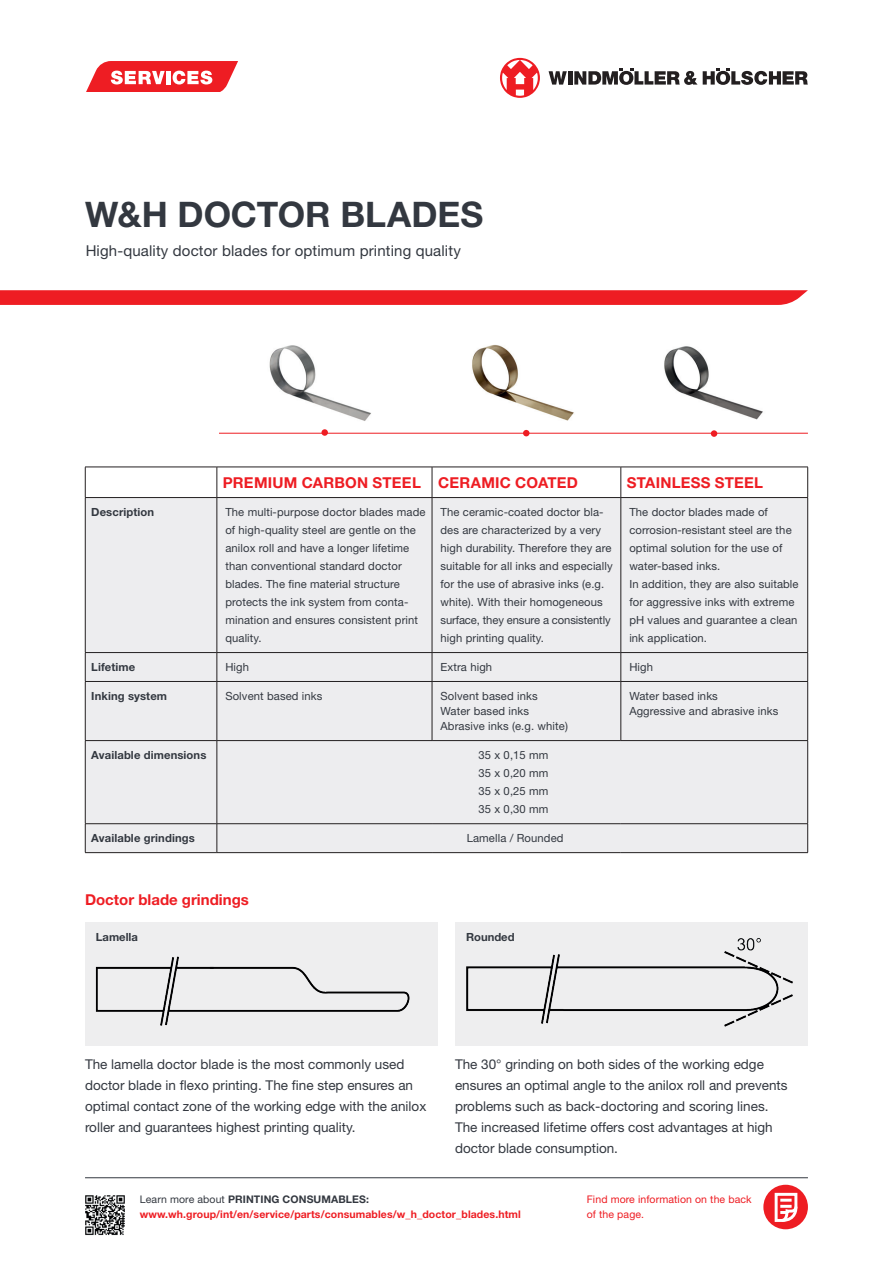
<style>
.page{position:relative;width:893px;height:1263px;background:#fff}
.page>*{position:absolute;margin:0;border:0;box-sizing:border-box;transform-origin:0 0}
.t1{font:700 35.25px "Helvetica Neue LT Std";color:#333840}
.t2{font:700 15px "Helvetica Neue LT Std";letter-spacing:.01em;color:#ee1d23}
.t3{font:15px "Helvetica Neue LT Std";letter-spacing:.01em;color:#333840}
.t4{font:13.5px/21px "Helvetica Neue LT Std";color:#333840}
.t5{font:11.25px/18px "Helvetica Neue LT Std";letter-spacing:.01em;color:#333840}
.t6{font:700 11.25px "Helvetica Neue LT Std";letter-spacing:.01em;color:#333840}
.t7{font:700 10.5px/15px "Helvetica Neue LT Std";letter-spacing:.01em;color:#ee1d23}
.t8{font:10.5px/15px "Helvetica Neue LT Std";letter-spacing:.01em;color:#ee1d23}
.s1{font-weight:400;color:#333840}
.s2{color:#333840}
</style>
<div class="page">
<svg style="left:86px;top:61px;width:152px;height:30px"></svg>
<svg style="left:549px;top:71px;width:18px;height:14px"></svg>
<hr style="left:568px;top:71px;width:4px;height:14px;background:#231f20">
<svg style="left:703px;top:68px;width:105px;height:17px"></svg>
<svg style="left:574px;top:68px;width:123px;height:17px"></svg>
<svg style="left:500px;top:58px;width:40px;height:40px"></svg>
<svg style="left:0;top:290px;width:808px;height:15px;background:#ee2429"></svg>
<hr style="left:85px;top:1177px;width:723px;height:1px;background:#333840">
<div style="left:763px;top:1185px;width:45px;height:44px;background:#ee1d23;border-radius:50%"></div>
<svg style="left:774px;top:1192px;width:24px;height:30px"></svg>
<svg style="left:216px;top:468px;width:405px;height:29px"></svg>
<div style="left:86px;top:498px;width:721px;height:354px;background:#ededef"></div>
<hr style="left:85px;top:652px;width:132px;height:1px;background:#231f20">
<hr style="left:85px;top:681px;width:132px;height:1px;background:#231f20">
<hr style="left:85px;top:740px;width:132px;height:1px;background:#231f20">
<hr style="left:85px;top:823px;width:132px;height:1px;background:#231f20">
<hr style="left:85px;top:852px;width:132px;height:1px;background:#231f20">
<hr style="left:85px;top:498px;width:1px;height:154px;background:#231f20">
<svg style="left:85px;top:653px;width:1px;height:28px"></svg>
<hr style="left:85px;top:682px;width:1px;height:58px;background:#231f20">
<hr style="left:85px;top:741px;width:1px;height:82px;background:#231f20">
<svg style="left:85px;top:824px;width:1px;height:28px"></svg>
<hr style="left:217px;top:498px;width:1px;height:154px;background:#231f20">
<hr style="left:432px;top:498px;width:1px;height:154px;background:#231f20">
<hr style="left:621px;top:498px;width:1px;height:154px;background:#231f20">
<hr style="left:807px;top:498px;width:1px;height:154px;background:#231f20">
<hr style="left:217px;top:652px;width:215px;height:1px;background:#231f20">
<svg style="left:217px;top:653px;width:1px;height:28px"></svg>
<hr style="left:432px;top:652px;width:189px;height:1px;background:#231f20">
<svg style="left:432px;top:653px;width:1px;height:28px"></svg>
<hr style="left:621px;top:652px;width:187px;height:1px;background:#231f20">
<svg style="left:621px;top:653px;width:1px;height:28px"></svg>
<svg style="left:807px;top:653px;width:1px;height:28px"></svg>
<hr style="left:217px;top:681px;width:215px;height:1px;background:#231f20">
<hr style="left:217px;top:682px;width:1px;height:58px;background:#231f20">
<hr style="left:432px;top:681px;width:189px;height:1px;background:#231f20">
<hr style="left:432px;top:682px;width:1px;height:58px;background:#231f20">
<hr style="left:621px;top:681px;width:187px;height:1px;background:#231f20">
<hr style="left:621px;top:682px;width:1px;height:58px;background:#231f20">
<hr style="left:807px;top:682px;width:1px;height:58px;background:#231f20">
<hr style="left:217px;top:740px;width:215px;height:1px;background:#231f20">
<hr style="left:217px;top:741px;width:1px;height:82px;background:#231f20">
<hr style="left:432px;top:740px;width:189px;height:1px;background:#231f20">
<hr style="left:621px;top:740px;width:187px;height:1px;background:#231f20">
<hr style="left:807px;top:741px;width:1px;height:82px;background:#231f20">
<hr style="left:217px;top:823px;width:215px;height:1px;background:#231f20">
<svg style="left:217px;top:824px;width:1px;height:28px"></svg>
<hr style="left:432px;top:823px;width:189px;height:1px;background:#231f20">
<hr style="left:621px;top:823px;width:187px;height:1px;background:#231f20">
<svg style="left:807px;top:824px;width:1px;height:28px"></svg>
<hr style="left:217px;top:852px;width:215px;height:1px;background:#231f20">
<hr style="left:432px;top:852px;width:189px;height:1px;background:#231f20">
<hr style="left:621px;top:852px;width:187px;height:1px;background:#231f20">
<hr style="left:85px;top:467px;width:132px;height:1px;background:#231f20">
<hr style="left:85px;top:467px;width:1px;height:30px;background:#231f20">
<hr style="left:217px;top:467px;width:215px;height:1px;background:#231f20">
<hr style="left:217px;top:467px;width:1px;height:30px;background:#231f20">
<hr style="left:432px;top:467px;width:189px;height:1px;background:#231f20">
<hr style="left:432px;top:467px;width:1px;height:30px;background:#231f20">
<hr style="left:621px;top:467px;width:187px;height:1px;background:#231f20">
<hr style="left:621px;top:467px;width:1px;height:30px;background:#231f20">
<hr style="left:807px;top:467px;width:1px;height:30px;background:#231f20">
<hr style="left:85px;top:497px;width:132px;height:1px;background:#231f20">
<hr style="left:217px;top:497px;width:215px;height:1px;background:#231f20">
<hr style="left:432px;top:497px;width:189px;height:1px;background:#231f20">
<hr style="left:621px;top:497px;width:187px;height:1px;background:#231f20">
<div style="left:85px;top:922px;width:353px;height:123px;background:#eeeeef"></div>
<div style="left:455px;top:922px;width:353px;height:123px;background:#eeeeef"></div>
<img style="left:466px;top:938px;width:327px;height:89px">
<hr style="left:219px;top:433px;width:589px;height:1px;background:#ee1d23">
<div style="left:321px;top:429px;width:7px;height:7px;background:#ee1d23;border-radius:50%"></div>
<svg style="left:523px;top:430px;width:6px;height:6px"></svg>
<div style="left:711px;top:430px;width:6px;height:7px;background:#ee1d23;border-radius:50%"></div>
<img style="left:96px;top:956px;width:314px;height:70px">
<img style="left:664px;top:346px;width:99px;height:74px">
<img style="left:269px;top:345px;width:102px;height:76px">
<img style="left:472px;top:345px;width:102px;height:76px">
<img style="left:85px;top:1195px;width:40px;height:40px">
<h1 class="t1" style="left:85px;top:193px;width:400px">W&amp;H DOCTOR BLADES</h1>
<h2 class="t3" style="left:86px;top:241px;width:377px">High-quality doctor blades for optimum printing quality</h2>
<h2 class="t2" style="left:223px;top:473px;width:357px">PREMIUM CARBON STEEL CERAMIC COATED</h2>
<h2 class="t2" style="left:627px;top:473px;width:138px">STAINLESS STEEL</h2>
<p class="t6" style="left:91px;top:505px;width:64px">Description</p>
<p class="t5" style="left:225px;top:503px;width:202px">The multi-purpose doctor blades made of high-quality steel are gentle on the anilox roll and have a longer lifetime than conventional standard doctor blades. The fine material structure protects the ink system from conta&shy;mination and ensures consistent print quality.</p>
<p class="t5" style="left:440px;top:503px;width:174px">The ceramic-coated doctor bla&shy;des are characterized by a very high durability. Therefore they are suitable for all inks and especially for the use of abrasive inks (e.g. white). With their homogeneous surface, they ensure a consistently high printing quality.</p>
<p class="t5" style="left:629px;top:503px;width:171px">The doctor blades made of corrosion-resistant steel are the optimal solution for the use of water-based inks.<br>In addition, they are also suitable for aggressive inks with extreme pH values and guarantee a clean ink application.</p>
<p class="t6" style="left:91px;top:660px;width:46px">Lifetime</p>
<p class="t5" style="left:225px;top:658px;width:25px">High</p>
<p class="t5" style="left:440px;top:658px;width:53px">Extra high</p>
<p class="t5" style="left:629px;top:658px;width:25px">High</p>
<p class="t6" style="left:91px;top:689px;width:77px">Inking system</p>
<p class="t5" style="left:225px;top:687px;width:99px">Solvent based inks</p>
<p class="t5" style="left:440px;top:688px;width:129px;line-height:15px">Solvent based inks<br>Water based inks<br>Abrasive inks (e.g. white)</p>
<p class="t5" style="left:629px;top:688px;width:151px;line-height:15px">Water based inks<br>Aggressive and abrasive inks</p>
<p class="t6" style="left:91px;top:748px;width:117px">Available dimensions</p>
<p class="t5" style="left:478px;top:746px;width:72px;text-align:justify">35 x 0,15 mm 35 x 0,20 mm 35 x 0,25 mm 35 x 0,30 mm</p>
<p class="t6" style="left:91px;top:831px;width:105px">Available grindings</p>
<p class="t5" style="left:467px;top:829px;width:98px">Lamella / Rounded</p>
<h2 class="t2" style="left:85px;top:890px;width:165px">Doctor blade grindings</h2>
<p class="t6" style="left:96px;top:930px;width:44px">Lamella</p>
<p class="t6" style="left:466px;top:930px;width:50px">Rounded</p>
<p class="t4" style="left:85px;top:1053px;width:343px">The lamella doctor blade is the most commonly used doctor blade in flexo printing. The fine step ensures an optimal contact zone of the working edge with the anilox roller and guarantees highest printing quality.</p>
<p class="t4" style="left:455px;top:1053px;width:334px">The 30° grinding on both sides of the working edge ensures an optimal angle to the anilox roll and prevents problems such as back-doctoring and scoring lines.<br>The increased lifetime offers cost advantages at high doctor blade consumption.</p>
<p class="t7" style="left:140px;top:1191px;width:382px"><span class="s1">Learn more about</span> <span class="s2">PRINTING CONSUMABLES: </span>www.wh.group/int/en/service/parts/consumables/w_h_doctor_blades.html</p>
<p class="t8" style="left:587px;top:1191px;width:166px">Find more information on the back of the page.</p>
</div>
